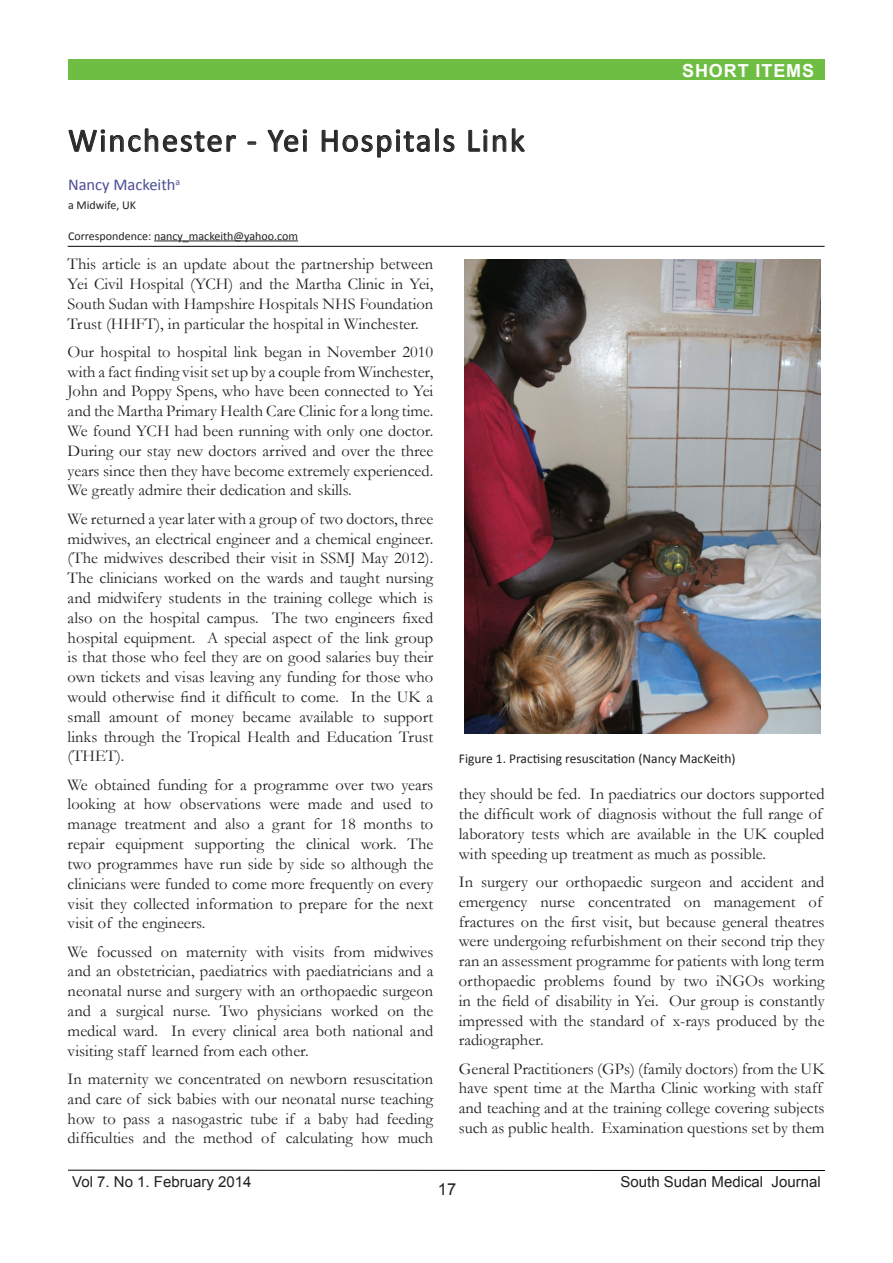
<style>
.page{position:relative;width:893px;height:1263px;background:#fff}
.page>*{position:absolute;margin:0;border:0;box-sizing:border-box;transform-origin:0 0}
.t1{font:33px "Calibri";letter-spacing:.05em;color:#2b292a}
.t2{font:700 18px "Arial";letter-spacing:.05em;color:#fff}
.t3{font:16.5px/19.8px "Garamond";color:#231f20;text-align:justify}
.t4{font:16.5px "Calibri";color:#4c4e94}
.t5{font:16.5px "Arial";color:#231f20}
.t6{font:15px "Arial";color:#231f20}
.t7{font:13.5px "Calibri";color:#231f20}
.t8{font:12px "Calibri";color:#231f20}
</style>
<div class="page">
<hr style="left:68px;top:1170px;width:757px;height:1px;background:#040503">
<div style="left:68px;top:60px;width:757px;height:20px;background:#6ebe44"></div>
<hr style="left:154px;top:241px;width:144px;height:1px;background:#231f20">
<svg style="left:68px;top:128px;width:168px;height:24px"></svg>
<svg style="left:247px;top:141px;width:10px;height:4px"></svg>
<svg style="left:267px;top:129px;width:40px;height:23px"></svg>
<svg style="left:321px;top:128px;width:134px;height:30px"></svg>
<svg style="left:468px;top:128px;width:57px;height:24px"></svg>
<hr style="left:68px;top:246px;width:757px;height:1px;background:#040503">
<img style="left:464px;top:260px;width:356px;height:474px">
<p class="t2" style="left:682px;top:58px;width:41px">SHORT</p>
<p class="t2" style="left:755px;top:58px;width:60px">ITEMS</p>
<h1 class="t1" style="left:68px;top:120px;width:458px">Winchester - Yei Hospitals Link</h1>
<p class="t4" style="left:68px;top:175px;width:114px">Nancy Mackeith<sup>a</sup></p>
<p class="t8" style="left:68px;top:198px;width:70px">a Midwife, UK</p>
<p class="t8" style="left:68px;top:228px;width:232px">Correspondence: nancy_mackeith@yahoo.com</p>
<p class="t3" style="left:68px;top:254px;width:367px">This article is an update about the partnership between Yei Civil Hospital (YCH) and the Martha Clinic in Yei, South Sudan with Hampshire Hospitals NHS Foundation Trust (HHFT), in particular the hospital in Winchester.</p>
<p class="t3" style="left:68px;top:341px;width:367px">Our hospital to hospital link began in November 2010 with a fact finding visit set up by a couple from Winchester, John and Poppy Spens, who have been connected to Yei and the Martha Primary Health Care Clinic for a long time.<br>We found YCH had been running with only one doctor.<br>During our stay new doctors arrived and over the three years since then they have become extremely experienced.<br>We greatly admire their dedication and skills.</p>
<p class="t3" style="left:68px;top:508px;width:367px">We returned a year later with a group of two doctors, three midwives, an electrical engineer and a chemical engineer. (The midwives described their visit in SSMJ May 2012).<br>The clinicians worked on the wards and taught nursing and midwifery students in the training college which is also on the hospital campus. The two engineers fixed hospital equipment. A special aspect of the link group is that those who feel they are on good salaries buy their own tickets and visas leaving any funding for those who would otherwise find it difficult to come. In the UK a small amount of money became available to support links through the Tropical Health and Education Trust (THET).</p>
<p class="t3" style="left:68px;top:774px;width:367px">We obtained funding for a programme over two years looking at how observations were made and used to manage treatment and also a grant for 18 months to repair equipment supporting the clinical work. The two programmes have run side by side so although the clinicians were funded to come more frequently on every visit they collected information to prepare for the next visit of the engineers.</p>
<p class="t3" style="left:68px;top:941px;width:367px">We focussed on maternity with visits from midwives and an obstetrician, paediatrics with paediatricians and a neonatal nurse and surgery with an orthopaedic surgeon and a surgical nurse. Two physicians worked on the medical ward. In every clinical area both national and visiting staff learned from each other.</p>
<p class="t3" style="left:68px;top:1068px;width:367px">In maternity we concentrated on newborn resuscitation and care of sick babies with our neonatal nurse teaching how to pass a nasogastric tube if a baby had feeding difficulties and the method of calculating how much</p>
<p class="t7" style="left:459px;top:750px;width:278px">Figure 1. Practising resuscitation (Nancy MacKeith)</p>
<p class="t3" style="left:459px;top:784px;width:367px;text-align:left">they should be fed. In paediatrics our doctors supported the difficult work of diagnosis without the full range of laboratory tests which are available in the UK coupled with speeding up treatment as much as possible.</p>
<p class="t3" style="left:459px;top:871px;width:367px;text-align:left">In surgery our orthopaedic surgeon and accident and emergency nurse concentrated on management of fractures on the first visit, but because general theatres were undergoing refurbishment on their second trip they ran an assessment programme for patients with long term orthopaedic problems found by two iNGOs working in the field of disability in Yei. Our group is constantly impressed with the standard of x-rays produced by the radiographer.</p>
<p class="t3" style="left:459px;top:1058px;width:367px;text-align:left">General Practitioners (GPs) (family doctors) from the UK have spent time at the Martha Clinic working with staff and teaching and at the training college covering subjects such as public health. Examination questions set by them</p>
<p class="t6" style="left:72px;top:1172px;width:181px">Vol 7. No 1. February 2014</p>
<p class="t6" style="left:621px;top:1172px;width:202px">South Sudan Medical Journal</p>
<p class="t5" style="left:438px;top:1178px;width:20px">17</p>
</div>
